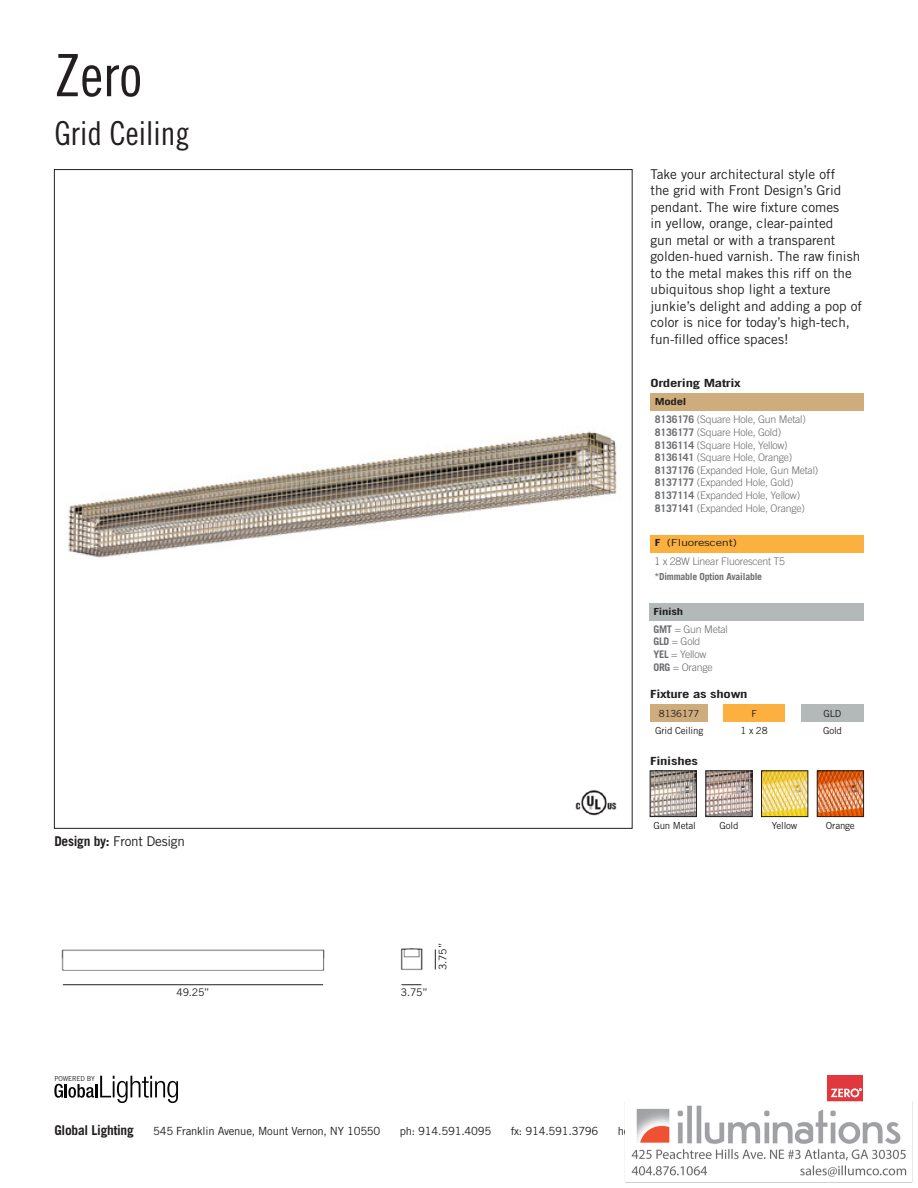
<style>
.page{position:relative;width:918px;height:1188px;background:#fff}
.page>*{position:absolute;margin:0;border:0;box-sizing:border-box;transform-origin:0 0}
.t1{font:58.5px "Trade Gothic LT Std Cn 18";color:#231f20}
.t2{font:33px "Trade Gothic LT Std Cn 18";color:#231f20}
.t3{font:13.5px/16.5px "Trade Gothic LT Std";color:#231f20}
.t4{font:13.5px "Trade Gothic LT Std";letter-spacing:-.02em;color:#231f20}
.t5{font:700 13.5px "Trade Gothic LT Std";letter-spacing:-.02em;color:#231f20}
.t6{font:11.25px "Trade Gothic LT Std";letter-spacing:-.02em;color:#231f20}
.t7{font:700 11.25px "Trade Gothic LT Std";letter-spacing:-.02em;color:#231f20;scale:1.31 1}
.t8{font:300 10.5px "Trade Gothic LT Std";letter-spacing:-.02em;color:#6c6d70}
.t9{font:10.5px "Trade Gothic LT Std";letter-spacing:-.02em;color:#231f20}
.t10{font:9.75px "Trade Gothic LT Std";letter-spacing:-.02em;color:#231f20}
.t11{font:700 9.75px "Trade Gothic LT Std";letter-spacing:-.02em;color:#6c6d70}
.t12{font:9.75px "Trade Gothic LT Std";letter-spacing:-.02em;color:#231f20;scale:1.31 1}
.t13{font:700 9.75px "Trade Gothic LT Std";letter-spacing:-.02em;color:#231f20;scale:1.31 1}
.t14{font:6.75px "Trade Gothic LT Std";letter-spacing:-.02em;color:#231f20}
.s1{font-weight:700}
</style>
<div class="page">
<img style="left:53px;top:169px;width:860px;height:1014px">
<p class="t1" style="left:54px;top:41px;width:89px">Zero</p>
<p class="t2" style="left:54px;top:114px;width:137px">Grid Ceiling</p>
<p class="t4" style="left:54px;top:833px;width:132px"><span class="s1">Design by:</span> Front Design</p>
<p class="t14" style="left:54px;top:1074px;width:42px">POWERED BY</p>
<p class="t9" style="left:176px;top:986px;width:35px">49.25”</p>
<p class="t9" style="left:401px;top:986px;width:28px">3.75”</p>
<p class="t9" style="left:436px;top:970px;width:28px;rotate:-90deg">3.75”</p>
<p class="t5" style="left:54px;top:1122px;width:81px">Global Lighting</p>
<p class="t6" style="left:153px;top:1124px;width:229px">545 Franklin Avenue, Mount Vernon, NY 10550</p>
<p class="t6" style="left:400px;top:1124px;width:93px">ph: 914.591.4095</p>
<p class="t6" style="left:511px;top:1124px;width:89px">fx: 914.591.3796</p>
<p class="t3" style="left:651px;top:166px;width:213px">Take your architectural style off<br>the grid with Front Design’s Grid pendant. The wire fixture comes<br>in yellow, orange, clear-painted<br>gun metal or with a transparent golden-hued varnish. The raw finish to the metal makes this riff on the ubiquitous shop light a texture junkie’s delight and adding a pop of color is nice for today’s high-tech, fun-filled office spaces!</p>
<p class="t7" style="left:650px;top:377px;width:71px">Ordering Matrix</p>
<p class="t13" style="left:655px;top:396px;width:26px">Model</p>
<p class="t8" style="left:655px;top:414px;width:153px"><span class="s1">8136176</span> (Square Hole, Gun Metal)</p>
<p class="t8" style="left:655px;top:426px;width:128px"><span class="s1">8136177</span> (Square Hole, Gold)</p>
<p class="t8" style="left:655px;top:439px;width:135px"><span class="s1">8136114</span> (Square Hole, Yellow)</p>
<p class="t8" style="left:655px;top:451px;width:139px"><span class="s1">8136141</span> (Square Hole, Orange)</p>
<p class="t8" style="left:655px;top:464px;width:165px"><span class="s1">8137176</span> (Expanded Hole, Gun Metal)</p>
<p class="t8" style="left:655px;top:477px;width:140px"><span class="s1">8137177</span> (Expanded Hole, Gold)</p>
<p class="t8" style="left:655px;top:489px;width:147px"><span class="s1">8137114</span> (Expanded Hole, Yellow)</p>
<p class="t8" style="left:655px;top:502px;width:152px"><span class="s1">8137141</span> (Expanded Hole, Orange)</p>
<p class="t12" style="left:655px;top:537px;width:64px"><span class="s1">F</span> (Fluorescent)</p>
<p class="t8" style="left:654px;top:555px;width:132px">1 x 28W Linear Fluorescent T5</p>
<p class="t11" style="left:654px;top:570px;width:109px">*Dimmable Option Available</p>
<p class="t13" style="left:653px;top:605px;width:24px">Finish</p>
<p class="t8" style="left:653px;top:623px;width:76px"><span class="s1">GMT</span> = Gun Metal</p>
<p class="t8" style="left:653px;top:635px;width:49px"><span class="s1">GLD</span> = Gold</p>
<p class="t8" style="left:653px;top:648px;width:55px"><span class="s1">YEL</span> = Yellow</p>
<p class="t8" style="left:653px;top:661px;width:61px"><span class="s1">ORG</span> = Orange</p>
<p class="t7" style="left:650px;top:687px;width:76px">Fixture as shown</p>
<p class="t10" style="left:659px;top:707px;width:42px">8136177</p>
<p class="t10" style="left:655px;top:724px;width:49px">Grid Ceiling</p>
<p class="t10" style="left:741px;top:724px;width:29px">1 x 28</p>
<p class="t10" style="left:823px;top:724px;width:20px">Gold</p>
<p class="t10" style="left:751px;top:707px;width:7px">F</p>
<p class="t10" style="left:823px;top:707px;width:20px">GLD</p>
<p class="t7" style="left:650px;top:754px;width:38px">Finishes</p>
<p class="t10" style="left:653px;top:819px;width:44px">Gun Metal</p>
<p class="t10" style="left:720px;top:819px;width:20px">Gold</p>
<p class="t10" style="left:772px;top:819px;width:27px">Yellow</p>
<p class="t10" style="left:826px;top:819px;width:30px">Orange</p>
</div>
